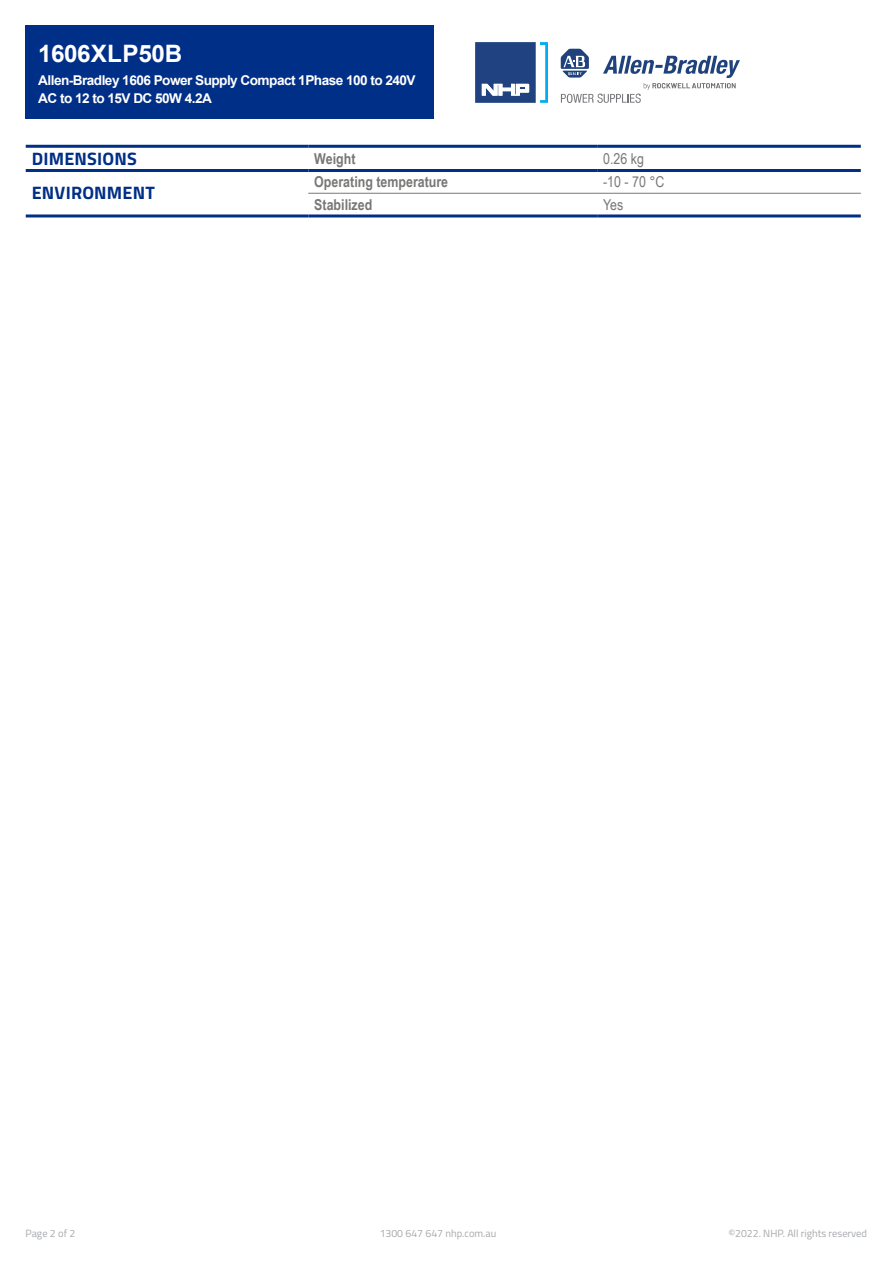
<style>
.page{position:relative;width:893px;height:1263px;background:#fff}
.page>*{position:absolute;margin:0;border:0;box-sizing:border-box;transform-origin:0 0}
.Item_Number{font:700 24px "Arial";letter-spacing:-.005em;color:#fff}
.t1{font:700 18px "Titillium";letter-spacing:.01em;color:#002f87}
.t2{font:700 15px "Arial Narrow";color:#777876}
.t3{font:15px "Arial Narrow";color:#777876}
.Display_Name{font:700 13.5px/18px "Arial";letter-spacing:-.04em;color:#fff}
.t4{font:10.5px "Titillium";color:#a7a9ac}
</style>
<div class="page">
<div style="left:26px;top:26px;width:408px;height:93px;background:#002f87"></div>
<hr style="left:308px;top:169px;width:289px;height:3px;background:#002f87">
<hr style="left:597px;top:169px;width:264px;height:3px;background:#002f87">
<hr style="left:26px;top:169px;width:282px;height:3px;background:#002f87">
<hr style="left:308px;top:193px;width:289px;height:1px;background:#777876">
<hr style="left:26px;top:145px;width:282px;height:3px;background:#002f87">
<hr style="left:308px;top:145px;width:289px;height:3px;background:#002f87">
<hr style="left:597px;top:145px;width:264px;height:3px;background:#002f87">
<hr style="left:26px;top:214px;width:282px;height:3px;background:#002f87">
<hr style="left:308px;top:214px;width:289px;height:3px;background:#002f87">
<hr style="left:597px;top:214px;width:264px;height:3px;background:#002f87">
<hr style="left:597px;top:193px;width:264px;height:1px;background:#777876">
<svg style="left:475px;top:42px;width:73px;height:61px"></svg>
<svg style="left:561px;top:49px;width:179px;height:54px"></svg>
<p class="Item_Number" style="left:38px;top:37px;width:146px">1606XLP50B</p>
<p class="Display_Name" style="left:38px;top:71px;width:379px">Allen-Bradley 1606 Power Supply Compact 1Phase 100 to 240V<br>AC to 12 to 15V DC 50W 4.2A</p>
<h2 class="t1" style="left:32px;top:144px;width:107px">DIMENSIONS</h2>
<p class="t2" style="left:314px;top:147px;width:43px">Weight</p>
<p class="t3" style="left:603px;top:147px;width:42px">0.26 kg</p>
<h2 class="t1" style="left:32px;top:179px;width:124px">ENVIRONMENT</h2>
<p class="t2" style="left:314px;top:171px;width:135px">Operating temperature</p>
<p class="t3" style="left:603px;top:171px;width:63px">-10 - 70 °C</p>
<p class="t2" style="left:314px;top:193px;width:59px">Stabilized</p>
<p class="t3" style="left:603px;top:194px;width:22px">Yes</p>
<p class="t4" style="left:26px;top:1226px;width:51px">Page 2 of 2</p>
<p class="t4" style="left:380px;top:1226px;width:118px">1300 647 647 nhp.com.au</p>
<p class="t4" style="left:728px;top:1226px;width:140px">©2022. NHP. All rights reserved</p>
</div>
